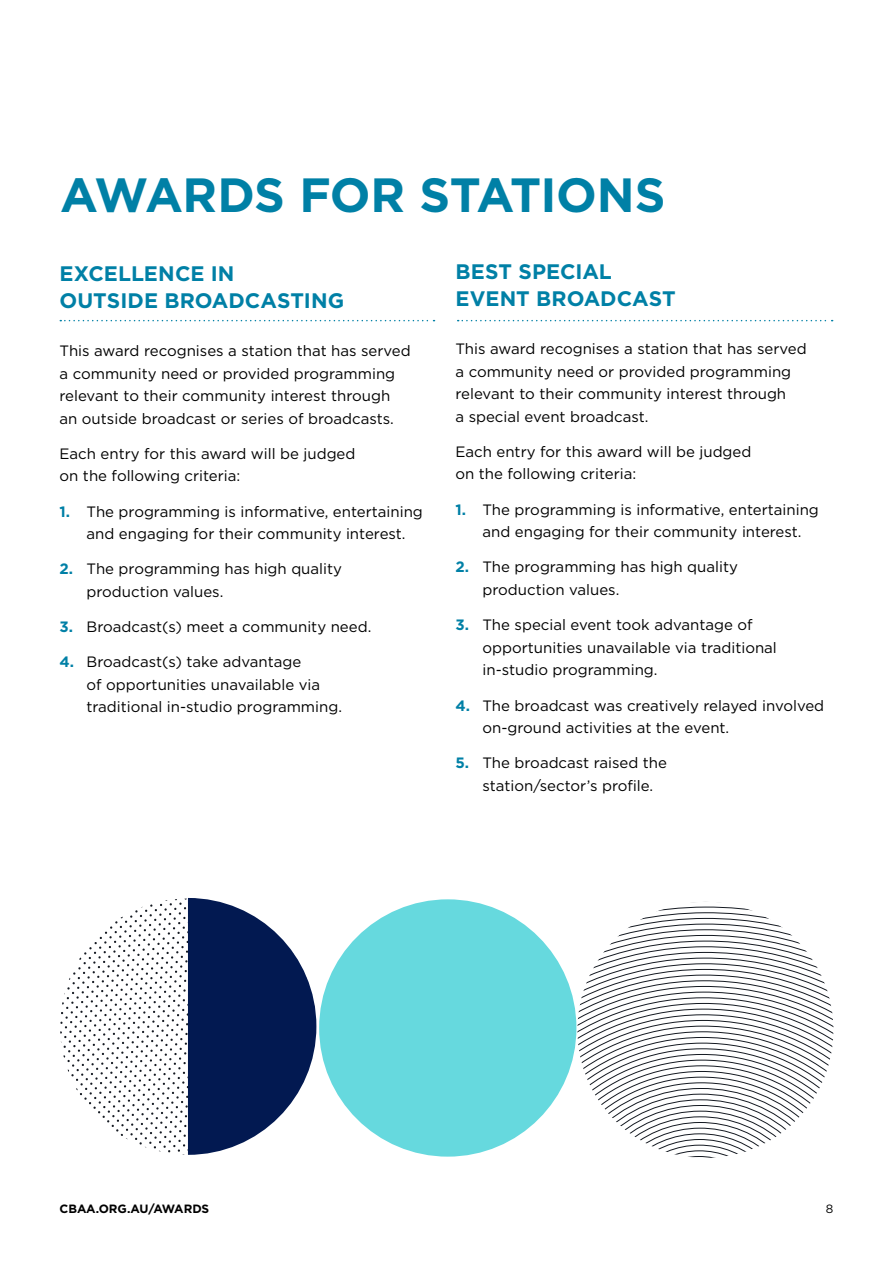
<style>
.page{position:relative;width:893px;height:1263px;background:#fff}
.page>*{position:absolute;margin:0;border:0;box-sizing:border-box;transform-origin:0 0}
.t1{font:700 48px "Gotham";letter-spacing:-.01em;color:#0080a6}
.t2{font:700 21px/27px "Gotham";color:#0080a6}
.t3{font:15px/22.5px "Gotham";color:#000}
.t4{font:700 12px "Gotham";color:#000}
.t5{font:12px "Gotham";color:#000}
.s1{font-weight:700;color:#0080a6}
</style>
<div class="page">
<svg style="left:60px;top:320px;width:374px;height:1px"></svg>
<svg style="left:458px;top:320px;width:375px;height:1px"></svg>
<div style="left:319px;top:899px;width:257px;height:257px;background:#66d9de;border-radius:50%"></div>
<svg style="left:60px;top:898px;width:271px;height:257px"></svg>
<svg style="left:562px;top:902px;width:272px;height:256px"></svg>
<h1 class="t1" style="left:60px;top:163px;width:607px">AWARDS FOR STATIONS</h1>
<h2 class="t2" style="left:60px;top:260px;width:286px">EXCELLENCE IN<br>OUTSIDE BROADCASTING</h2>
<p class="t3" style="left:60px;top:339px;width:353px">This award recognises a station that has served a community need or provided programming relevant to their community interest through an outside broadcast or series of broadcasts.</p>
<p class="t3" style="left:60px;top:442px;width:297px">Each entry for this award will be judged on the following criteria:</p>
<p class="t3" style="left:87px;top:500px;width:338px;text-indent:-27px"><span class="s1">1.</span> The programming is informative, entertaining and engaging for their community interest.</p>
<p class="t3" style="left:87px;top:557px;width:257px;text-indent:-27px"><span class="s1">2.</span> The programming has high quality production values.</p>
<p class="t3" style="left:60px;top:615px;width:313px"><span class="s1">3.</span> Broadcast(s) meet a community need.</p>
<p class="t3" style="left:87px;top:650px;width:257px;text-indent:-27px"><span class="s1">4.</span> Broadcast(s) take advantage<br>of opportunities unavailable via traditional in-studio programming.</p>
<h2 class="t2" style="left:455px;top:258px;width:222px">BEST SPECIAL<br>EVENT BROADCAST</h2>
<p class="t3" style="left:455px;top:337px;width:353px">This award recognises a station that has served a community need or provided programming relevant to their community interest through<br>a special event broadcast.</p>
<p class="t3" style="left:455px;top:440px;width:297px">Each entry for this award will be judged on the following criteria:</p>
<p class="t3" style="left:482px;top:498px;width:338px;text-indent:-27px"><span class="s1">1.</span> The programming is informative, entertaining and engaging for their community interest.</p>
<p class="t3" style="left:482px;top:556px;width:257px;text-indent:-27px"><span class="s1">2.</span> The programming has high quality production values.</p>
<p class="t3" style="left:482px;top:613px;width:296px;text-indent:-27px"><span class="s1">3.</span> The special event took advantage of opportunities unavailable via traditional in-studio programming.</p>
<p class="t3" style="left:482px;top:694px;width:343px;text-indent:-27px"><span class="s1">4.</span> The broadcast was creatively relayed involved on-ground activities at the event.</p>
<p class="t3" style="left:482px;top:751px;width:186px;text-indent:-27px"><span class="s1">5.</span> The broadcast raised the station/sector’s profile.</p>
<p class="t4" style="left:60px;top:1201px;width:151px">CBAA.ORG.AU/AWARDS</p>
<p class="t5" style="left:826px;top:1201px;width:9px">8</p>
</div>
